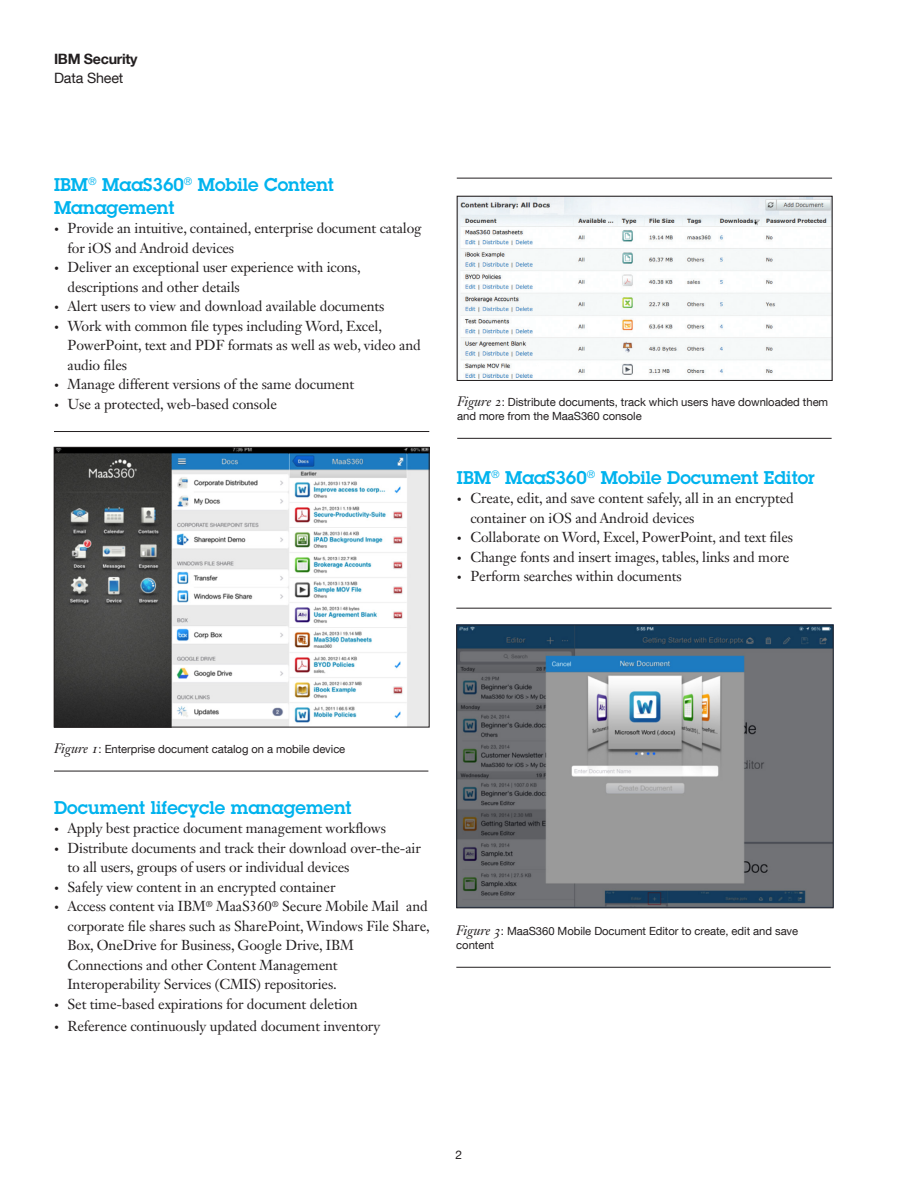
<style>
.page{position:relative;width:918px;height:1188px;background:#fff}
.page>*{position:absolute;margin:0;border:0;box-sizing:border-box;transform-origin:0 0}
._2A_head__color{font:600 18px/22.5px "Lubalin Graph Std";color:#00b3ee}
.t1{font:14.25px/19.5px "Janson Text LT Std";letter-spacing:-.01em;color:#231f20}
._0A_business_unit{font:700 14.25px "Helvetica Neue LT Com";letter-spacing:-.02em;color:#231f20}
._0A_collateral_type{font:14.25px "Helvetica Neue LT Com";letter-spacing:-.01em;color:#231f20}
._0B_industry_area{font:12px "Helvetica Neue LT Com";color:#231f20}
._2E_figure_caption_w{font:11.25px/13.5px "Helvetica Neue LT Com";letter-spacing:-.005em;color:#231f20}
.s1{font-size:9.75px}
.s2{font-family:"Janson Text LT Std";font-style:italic;font-size:13.5px}
</style>
<div class="page">
<hr style="left:54px;top:771px;width:374px;height:1px;background:#231f20">
<hr style="left:54px;top:431px;width:375px;height:1px;background:#231f20">
<hr style="left:457px;top:178px;width:375px;height:1px;background:#231f20">
<hr style="left:457px;top:438px;width:375px;height:1px;background:#231f20">
<img style="left:459px;top:198px;width:371px;height:181px">
<div style="left:457px;top:196px;width:375px;height:185px;border:1px solid #231f20"></div>
<img style="left:56px;top:449px;width:372px;height:276px">
<div style="left:54px;top:447px;width:376px;height:280px;border:1px solid #231f20"></div>
<img style="left:458px;top:627px;width:374px;height:279px">
<div style="left:456px;top:625px;width:378px;height:283px;border:1px solid #231f20"></div>
<hr style="left:456px;top:608px;width:376px;height:1px;background:#231f20">
<hr style="left:456px;top:967px;width:375px;height:1px;background:#231f20">
<p class="_0A_business_unit" style="left:54px;top:50px;width:85px">IBM Security</p>
<p class="_0A_collateral_type" style="left:54px;top:69px;width:71px">Data Sheet</p>
<p class="_2A_head__color" style="left:54px;top:174px;width:282px">IBM<sup>®</sup> MaaS360<sup>®</sup> Mobile Content<br>Management</p>
<p class="t1" style="left:68px;top:219px;width:356px;text-indent:-14px"><span class="s1">•</span> Provide an intuitive, contained, enterprise document catalog for iOS and Android devices</p>
<p class="t1" style="left:68px;top:258px;width:295px;text-indent:-14px"><span class="s1">•</span> Deliver an exceptional user experience with icons, descriptions and other details</p>
<p class="t1" style="left:54px;top:297px;width:332px"><span class="s1">•</span> Alert users to view and download available documents</p>
<p class="t1" style="left:68px;top:316px;width:355px;text-indent:-14px"><span class="s1">•</span> Work with common file types including Word, Excel,<br>PowerPoint, text and PDF formats as well as web, video and audio files</p>
<p class="t1" style="left:54px;top:375px;width:302px"><span class="s1">•</span> Manage different versions of the same document</p>
<p class="t1" style="left:54px;top:394px;width:225px"><span class="s1">•</span> Use a protected, web-based console</p>
<p class="_2E_figure_caption_w" style="left:457px;top:395px;width:373px"><span class="s2">Figure 2</span>: Distribute documents, track which users have downloaded them and more from the MaaS360 console</p>
<p class="_2A_head__color" style="left:457px;top:466px;width:360px">IBM<sup>®</sup> MaaS360<sup>®</sup> Mobile Document Editor</p>
<p class="t1" style="left:470px;top:489px;width:325px;text-indent:-14px"><span class="s1">•</span> Create, edit, and save content safely, all in an encrypted container on iOS and Android devices</p>
<p class="t1" style="left:457px;top:528px;width:338px"><span class="s1">•</span> Collaborate on Word, Excel, PowerPoint, and text files</p>
<p class="t1" style="left:457px;top:547px;width:334px"><span class="s1">•</span> Change fonts and insert images, tables, links and more</p>
<p class="t1" style="left:457px;top:567px;width:226px"><span class="s1">•</span> Perform searches within documents</p>
<p class="_2E_figure_caption_w" style="left:54px;top:742px;width:293px"><span class="s2">Figure 1</span>: Enterprise document catalog on a mobile device</p>
<p class="_2A_head__color" style="left:54px;top:796px;width:299px">Document lifecycle management</p>
<p class="t1" style="left:54px;top:819px;width:334px"><span class="s1">•</span> Apply best practice document management workflows</p>
<p class="t1" style="left:68px;top:838px;width:355px;text-indent:-14px"><span class="s1">•</span> Distribute documents and track their download over-the-air to all users, groups of users or individual devices</p>
<p class="t1" style="left:54px;top:877px;width:283px"><span class="s1">•</span> Safely view content in an encrypted container</p>
<p class="t1" style="left:68px;top:897px;width:364px;text-indent:-14px"><span class="s1">•</span> Access content via IBM<sup>®</sup> MaaS360<sup>®</sup> Secure Mobile Mail and corporate file shares such as SharePoint, Windows File Share, Box, OneDrive for Business, Google Drive, IBM Connections and other Content Management Interoperability Services (CMIS) repositories.</p>
<p class="t1" style="left:54px;top:994px;width:305px"><span class="s1">•</span> Set time-based expirations for document deletion</p>
<p class="t1" style="left:54px;top:1017px;width:328px"><span class="s1">•</span> Reference continuously updated document inventory</p>
<p class="_2E_figure_caption_w" style="left:456px;top:924px;width:343px"><span class="s2">Figure 3</span>: MaaS360 Mobile Document Editor to create, edit and save content</p>
<p class="_0B_industry_area" style="left:456px;top:1148px;width:8px">2</p>
</div>
